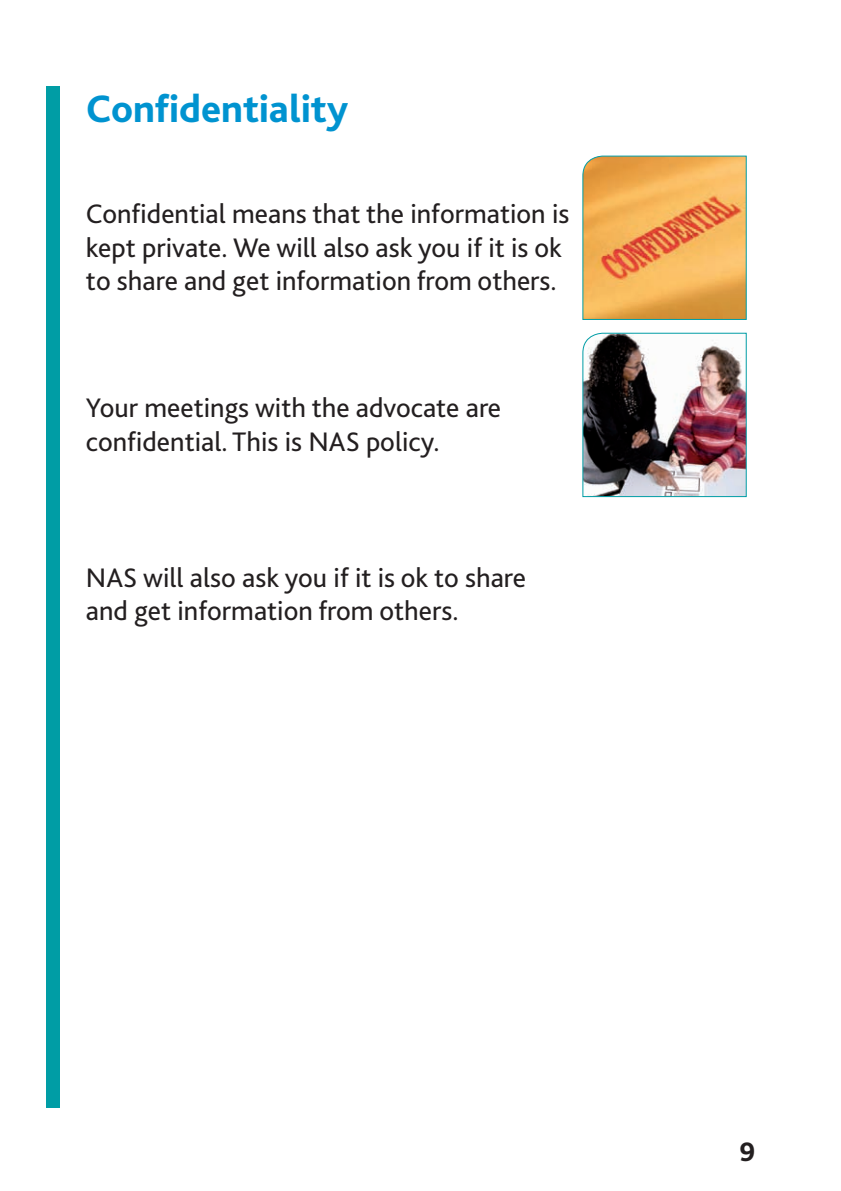
<style>
.page{position:relative;width:841px;height:1191px;background:#fff}
.page>*{position:absolute;margin:0;border:0;box-sizing:border-box;transform-origin:0 0}
.t1{font:800 40px "Bliss 2";color:#0093d0}
.t2{font:28px/33.6px "Bliss 2";color:#231f20}
.t3{font:800 28px "Bliss 2";color:#231f20}
</style>
<div class="page">
<div style="left:46px;top:86px;width:13px;height:1020px;background:#009da5"></div>
<svg style="left:582px;top:155px;width:165px;height:165px;background:#eaa958"></svg>
<img style="left:582px;top:332px;width:165px;height:165px">
<h1 class="t1" style="left:86px;top:84px;width:264px">Confidentiality</h1>
<p class="t2" style="left:86px;top:196px;width:485px">Confidential means that the information is kept private. We will also ask you if it is ok to share and get information from others.</p>
<p class="t2" style="left:86px;top:390px;width:417px">Your meetings with the advocate are confidential. This is NAS policy.</p>
<p class="t2" style="left:86px;top:560px;width:441px">NAS will also ask you if it is ok to share and get information from others.</p>
<p class="t3" style="left:739px;top:1133px;width:17px">9</p>
</div>
